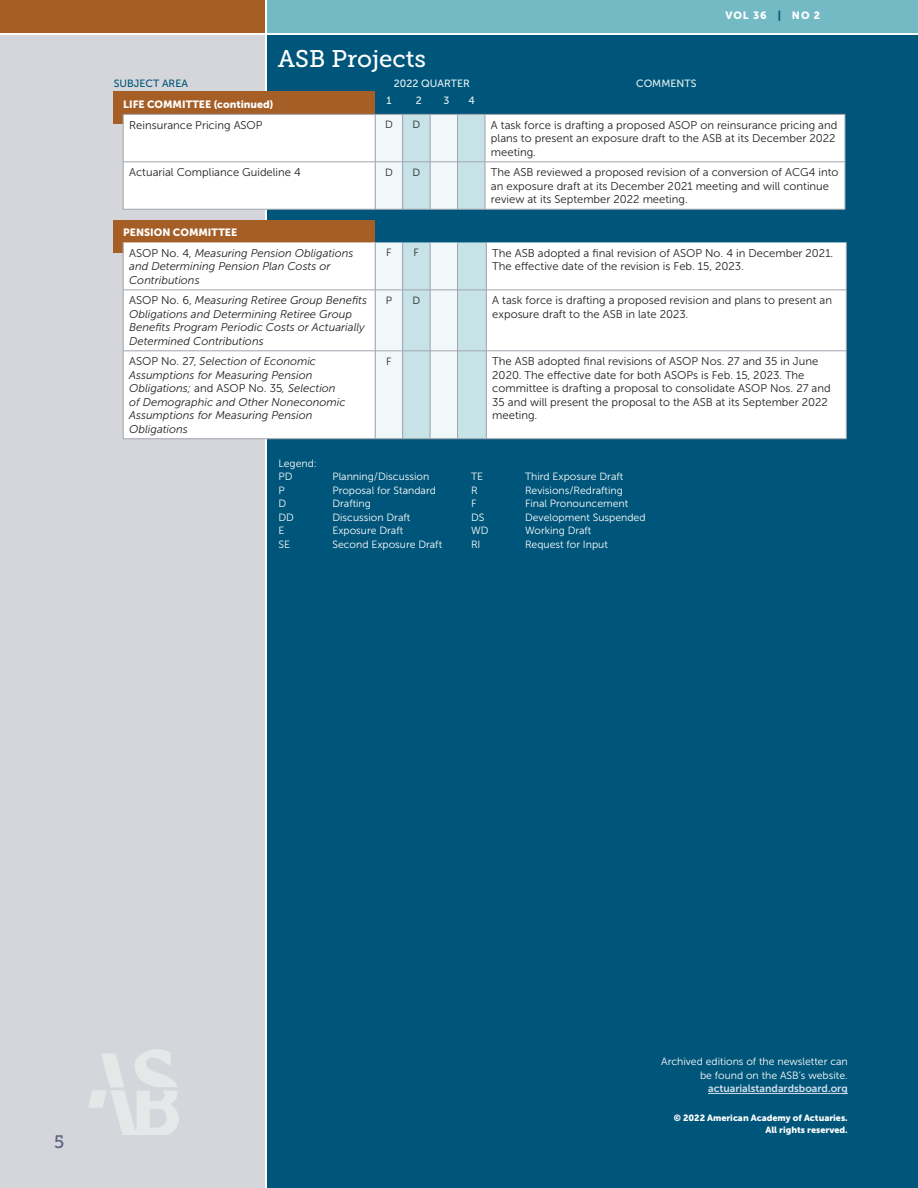
<style>
.page{position:relative;width:918px;height:1188px;background:#fff}
.page>*{position:absolute;margin:0;border:0;box-sizing:border-box;transform-origin:0 0}
.Big_Heads{font:24px "Museo Slab 500";color:#fff}
.Big_Heads-2{font:18px "Museo Slab 500";color:#57607d}
.comments{font:11.25px/13.5px "Museo Sans 300";color:#231f20}
.committee_subject{font:italic 11.25px/13.5px "Museo Sans 300";color:#231f20}
.committee_subject-2{font:11.25px "Museo Sans 300";color:#231f20}
.basic_copy{font:10.5px/13.5px "Museo Sans 300";color:#fff;text-align:right}
.program_area{font:10.5px "Museo Sans 900";color:#fff}
.comments-2{font:10.5px "Museo Sans 700";color:#d3dfec}
.basic_copy-2{font:10.5px "Museo Sans 500";color:#e3f1f3}
.basic_copy-3{font:10.5px "Museo Sans 500";color:#00567a}
.quarter_code{font:10.5px "Museo Sans 300";color:#231f20}
.program_area-2{font:9px/12px "Museo Sans 900";color:#fff;text-align:right}
.s1{color:#00567a}
.s2{font-style:normal}
</style>
<div class="page">
<div style="left:267px;top:35px;width:651px;height:1153px;background:#00567a"></div>
<div style="left:0;top:35px;width:265px;height:1153px;background:#d5d6db"></div>
<img style="left:88px;top:1050px;width:91px;height:84px">
<hr style="left:708px;top:1093px;width:140px;height:1px;background:#d3dfec">
<div style="left:267px;top:0;width:651px;height:32px;background:#73bac4"></div>
<div style="left:0;top:0;width:265px;height:32px;background:#a55e26"></div>
<div style="left:114px;top:91px;width:261px;height:32px;background:#a55e26"></div>
<div style="left:114px;top:220px;width:261px;height:33px;background:#a55e26"></div>
<svg style="left:123px;top:114px;width:722px;height:96px;background:#f6f9f9"></svg>
<hr style="left:485px;top:209px;width:360px;height:1px;background:#a2a5ae">
<hr style="left:485px;top:115px;width:1px;height:47px;background:#a2a5ae">
<hr style="left:845px;top:115px;width:1px;height:47px;background:#a2a5ae">
<hr style="left:485px;top:162px;width:1px;height:47px;background:#a2a5ae">
<hr style="left:845px;top:162px;width:1px;height:47px;background:#a2a5ae">
<div style="left:124px;top:242px;width:722px;height:196px;background:#fff"></div>
<hr style="left:123px;top:242px;width:1px;height:48px;background:#a2a5ae">
<hr style="left:486px;top:242px;width:1px;height:48px;background:#a2a5ae">
<hr style="left:846px;top:242px;width:1px;height:48px;background:#a2a5ae">
<hr style="left:123px;top:290px;width:252px;height:1px;background:#a2a5ae">
<hr style="left:123px;top:290px;width:1px;height:61px;background:#a2a5ae">
<hr style="left:486px;top:290px;width:360px;height:1px;background:#a2a5ae">
<hr style="left:486px;top:290px;width:1px;height:61px;background:#a2a5ae">
<hr style="left:846px;top:290px;width:1px;height:61px;background:#a2a5ae">
<hr style="left:123px;top:351px;width:1px;height:88px;background:#a2a5ae">
<hr style="left:486px;top:351px;width:1px;height:88px;background:#a2a5ae">
<hr style="left:846px;top:351px;width:1px;height:88px;background:#a2a5ae">
<hr style="left:123px;top:351px;width:252px;height:1px;background:#a2a5ae">
<hr style="left:486px;top:351px;width:360px;height:1px;background:#a2a5ae">
<hr style="left:123px;top:438px;width:252px;height:1px;background:#a2a5ae">
<svg style="left:375px;top:242px;width:111px;height:197px;background:#d8e9ec"></svg>
<hr style="left:486px;top:438px;width:360px;height:1px;background:#a2a5ae">
<p class="program_area" style="left:725px;top:10px;width:96px">VOL 36 <span class="s1">|</span> NO 2</p>
<p class="Big_Heads" style="left:278px;top:46px;width:150px">ASB Projects</p>
<p class="basic_copy-2" style="left:394px;top:78px;width:77px">2022 QUARTER</p>
<p class="basic_copy-2" style="left:387px;top:95px;width:7px">1</p>
<p class="basic_copy-2" style="left:416px;top:95px;width:8px">2</p>
<p class="basic_copy-2" style="left:444px;top:95px;width:7px">3</p>
<p class="basic_copy-2" style="left:468px;top:95px;width:8px">4</p>
<p class="basic_copy-3" style="left:114px;top:78px;width:76px">SUBJECT AREA</p>
<p class="basic_copy-2" style="left:636px;top:78px;width:62px">COMMENTS</p>
<p class="program_area" style="left:123px;top:99px;width:152px">LIFE COMMITTEE (continued)</p>
<p class="committee_subject-2" style="left:129px;top:119px;width:135px">Reinsurance Pricing ASOP</p>
<p class="quarter_code" style="left:385px;top:119px;width:9px">D</p>
<p class="quarter_code" style="left:412px;top:119px;width:9px">D</p>
<p class="comments" style="left:491px;top:118px;width:348px">A task force is drafting a proposed ASOP on reinsurance pricing and plans to present an exposure draft to the ASB at its December 2022 meeting.</p>
<p class="committee_subject-2" style="left:129px;top:166px;width:173px">Actuarial Compliance Guideline 4</p>
<p class="quarter_code" style="left:385px;top:166px;width:9px">D</p>
<p class="quarter_code" style="left:412px;top:166px;width:9px">D</p>
<p class="comments" style="left:491px;top:166px;width:349px">The ASB reviewed a proposed revision of a conversion of ACG4 into an exposure draft at its December 2021 meeting and will continue review at its September 2022 meeting.</p>
<p class="program_area" style="left:123px;top:227px;width:116px">PENSION COMMITTEE</p>
<p class="committee_subject" style="left:129px;top:246px;width:226px"><span class="s2">ASOP No. 4,</span> Measuring Pension Obligations and Determining Pension Plan Costs or<br>Contributions</p>
<p class="quarter_code" style="left:386px;top:247px;width:7px">F</p>
<p class="quarter_code" style="left:414px;top:247px;width:7px">F</p>
<p class="comments" style="left:492px;top:246px;width:343px">The ASB adopted a final revision of ASOP No. 4 in December 2021.<br>The effective date of the revision is Feb. 15, 2023.</p>
<p class="committee_subject" style="left:129px;top:294px;width:239px"><span class="s2">ASOP No. 6,</span> Measuring Retiree Group Benefits Obligations and Determining Retiree Group Benefits Program Periodic Costs or Actuarially Determined Contributions</p>
<p class="quarter_code" style="left:386px;top:294px;width:8px">P</p>
<p class="quarter_code" style="left:412px;top:294px;width:9px">D</p>
<p class="comments" style="left:492px;top:294px;width:341px">A task force is drafting a proposed revision and plans to present an exposure draft to the ASB in late 2023.</p>
<p class="committee_subject" style="left:129px;top:355px;width:218px"><span class="s2">ASOP No. 27,</span> Selection of Economic<br>Assumptions for Measuring Pension<br>Obligations; <span class="s2">and ASOP No. 35</span>, Selection of Demographic and Other Noneconomic<br>Assumptions for Measuring Pension<br>Obligations</p>
<p class="quarter_code" style="left:386px;top:355px;width:7px">F</p>
<p class="comments" style="left:492px;top:355px;width:340px">The ASB adopted final revisions of ASOP Nos. 27 and 35 in June 2020. The effective date for both ASOPs is Feb. 15, 2023. The committee is drafting a proposal to consolidate ASOP Nos. 27 and 35 and will present the proposal to the ASB at its September 2022 meeting.</p>
<p class="basic_copy" style="left:278px;top:457px;width:40px">Legend:</p>
<p class="basic_copy" style="left:278px;top:470px;width:16px">PD</p>
<p class="basic_copy" style="left:332px;top:470px;width:98px">Planning/Discussion</p>
<p class="basic_copy" style="left:278px;top:484px;width:8px">P</p>
<p class="basic_copy" style="left:332px;top:484px;width:105px">Proposal for Standard</p>
<p class="basic_copy" style="left:278px;top:497px;width:9px">D</p>
<p class="basic_copy" style="left:332px;top:497px;width:40px">Drafting</p>
<p class="basic_copy" style="left:278px;top:511px;width:17px">DD</p>
<p class="basic_copy" style="left:332px;top:511px;width:79px">Discussion Draft</p>
<p class="basic_copy" style="left:278px;top:524px;width:7px">E</p>
<p class="basic_copy" style="left:332px;top:524px;width:72px">Exposure Draft</p>
<p class="basic_copy" style="left:278px;top:538px;width:13px">SE</p>
<p class="basic_copy" style="left:332px;top:538px;width:111px">Second Exposure Draft</p>
<p class="basic_copy" style="left:471px;top:470px;width:14px">TE</p>
<p class="basic_copy" style="left:525px;top:470px;width:100px">Third Exposure Draft</p>
<p class="basic_copy" style="left:471px;top:484px;width:8px">R</p>
<p class="basic_copy" style="left:525px;top:484px;width:99px">Revisions/Redrafting</p>
<p class="basic_copy" style="left:471px;top:497px;width:7px">F</p>
<p class="basic_copy" style="left:525px;top:497px;width:105px">Final Pronouncement</p>
<p class="basic_copy" style="left:471px;top:511px;width:15px">DS</p>
<p class="basic_copy" style="left:525px;top:511px;width:122px">Development Suspended</p>
<p class="basic_copy" style="left:471px;top:524px;width:19px">WD</p>
<p class="basic_copy" style="left:525px;top:524px;width:68px">Working Draft</p>
<p class="basic_copy" style="left:471px;top:538px;width:11px">RI</p>
<p class="basic_copy" style="left:525px;top:538px;width:84px">Request for Input</p>
<p class="Big_Heads-2" style="left:54px;top:1132px;width:12px">5</p>
<p class="basic_copy" style="left:661px;top:1055px;width:188px">Archived editions of the newsletter can be found on the ASB’s website.</p>
<p class="comments-2" style="left:708px;top:1083px;width:141px">actuarialstandardsboard.org</p>
<p class="program_area-2" style="left:674px;top:1112px;width:175px">© 2022 American Academy of Actuaries.<br>All rights reserved.</p>
</div>
